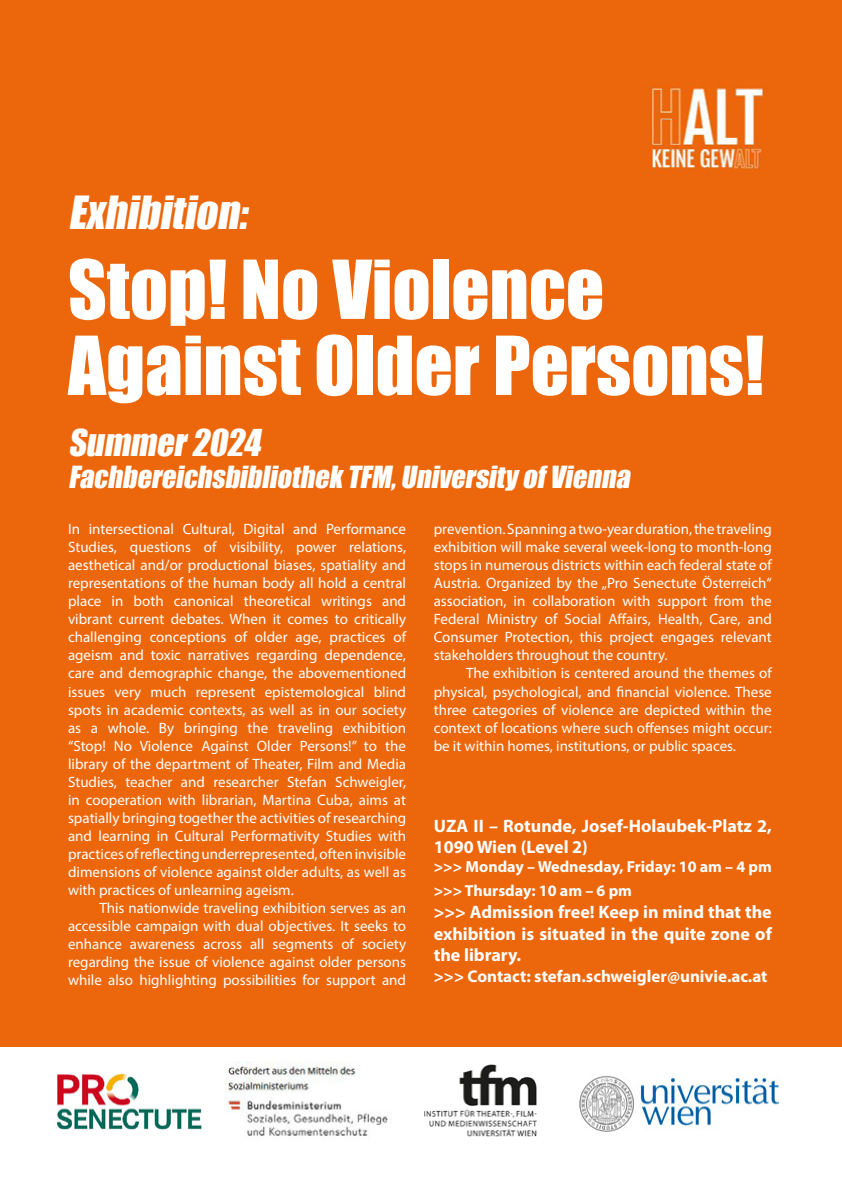
<style>
.page{position:relative;width:842px;height:1191px;background:#fff}
.page>*{position:absolute;margin:0;border:0;box-sizing:border-box;transform-origin:0 0}
.t1{font:75px "Impact";color:#fff}
.t2{font:italic 42px "Impact";color:#fff}
.t3{font:italic 34px "Impact";color:#fff}
.t4{font:italic 28px "Impact";color:#fff}
.t5{font:700 18px/21.6px "Myriad Pro";color:#fff}
.t6{font:700 17px "Myriad Pro";color:#fff}
.t7{font:700 16px "Myriad Pro";color:#fff}
.t8{font:15px/18px "Myriad Pro";color:#fff;text-align:justify}
</style>
<div class="page">
<div style="left:0;top:0;width:842px;height:1046px;background:#ec670c"></div>
<img style="left:645px;top:84px;width:121px;height:91px">
<img style="left:579px;top:1074px;width:201px;height:58px">
<img style="left:424px;top:1064px;width:113px;height:73px">
<img style="left:56px;top:1073px;width:146px;height:57px">
<img style="left:225px;top:1061px;width:163px;height:75px">
<p class="t2" style="left:68px;top:180px;width:190px">Exhibition:</p>
<p class="t1" style="left:68px;top:231px;width:538px">Stop! No Violence</p>
<p class="t1" style="left:68px;top:307px;width:698px">Against Older Persons!</p>
<p class="t3" style="left:68px;top:416px;width:202px">Summer2024</p>
<p class="t4" style="left:68px;top:455px;width:569px">Fachbereichsbibliothek TFM,University ofVienna</p>
<p class="t8" style="left:68px;top:520px;width:340px">In intersectional Cultural, Digital and Performance Studies, questions of visibility, power relations, aesthetical and/or productional biases, spatiality and representations of the human body all hold a central place in both canonical theoretical writings and vibrant current debates. When it comes to critically challenging conceptions of older age, practices of ageism and toxic narratives regarding dependence, care and demographic change, the abovementioned issues very much represent epistemological blind spots in academic contexts, as well as in our society as a whole. By bringing the traveling exhibition “Stop! No Violence Against Older Persons!” to the library of the department of Theater, Film and Media Studies, teacher and researcher Stefan Schweigler, in cooperation with librarian, Martina Cuba, aims at spatially bringing together the activities of researching and learning in Cultural Performativity Studies with practices of reflecting underrepresented, often invisible dimensions of violence against older adults, as well as with practices of unlearning ageism.</p>
<p class="t8" style="left:68px;top:898px;width:340px;text-indent:31px">This nationwide traveling exhibition serves as an accessible campaign with dual objectives. It seeks to enhance awareness across all segments of society regarding the issue of violence against older persons while also highlighting possibilities for support and</p>
<p class="t8" style="left:434px;top:520px;width:340px">prevention. Spanning a two-year duration, the traveling exhibition will make several week-long to month-long stops in numerous districts within each federal state of Austria. Organized by the „Pro Senectute Österreich“ association, in collaboration with support from the Federal Ministry of Social Affairs, Health, Care, and Consumer Protection, this project engages relevant stakeholders throughout the country.</p>
<p class="t8" style="left:434px;top:664px;width:340px;text-indent:32px">The exhibition is centered around the themes of physical, psychological, and financial violence. These three categories of violence are depicted within the context of locations where such offenses might occur: be it within homes, institutions, or public spaces.</p>
<p class="t5" style="left:434px;top:814px;width:340px">UZA II – Rotunde, Josef-Holaubek-Platz 2,<br>1090 Wien (Level 2)</p>
<p class="t7" style="left:434px;top:856px;width:340px">&gt;&gt;&gt; Monday – Wednesday, Friday: 10 am – 4 pm</p>
<p class="t7" style="left:434px;top:880px;width:200px">&gt;&gt;&gt; Thursday: 10 am – 6 pm</p>
<p class="t5" style="left:434px;top:900px;width:340px;text-align:justify">&gt;&gt;&gt; Admission free! Keep in mind that the exhibition is situated in the quite zone of the library.</p>
<p class="t6" style="left:434px;top:964px;width:335px">&gt;&gt;&gt; Contact: stefan.schweigler@univie.ac.at</p>
</div>
